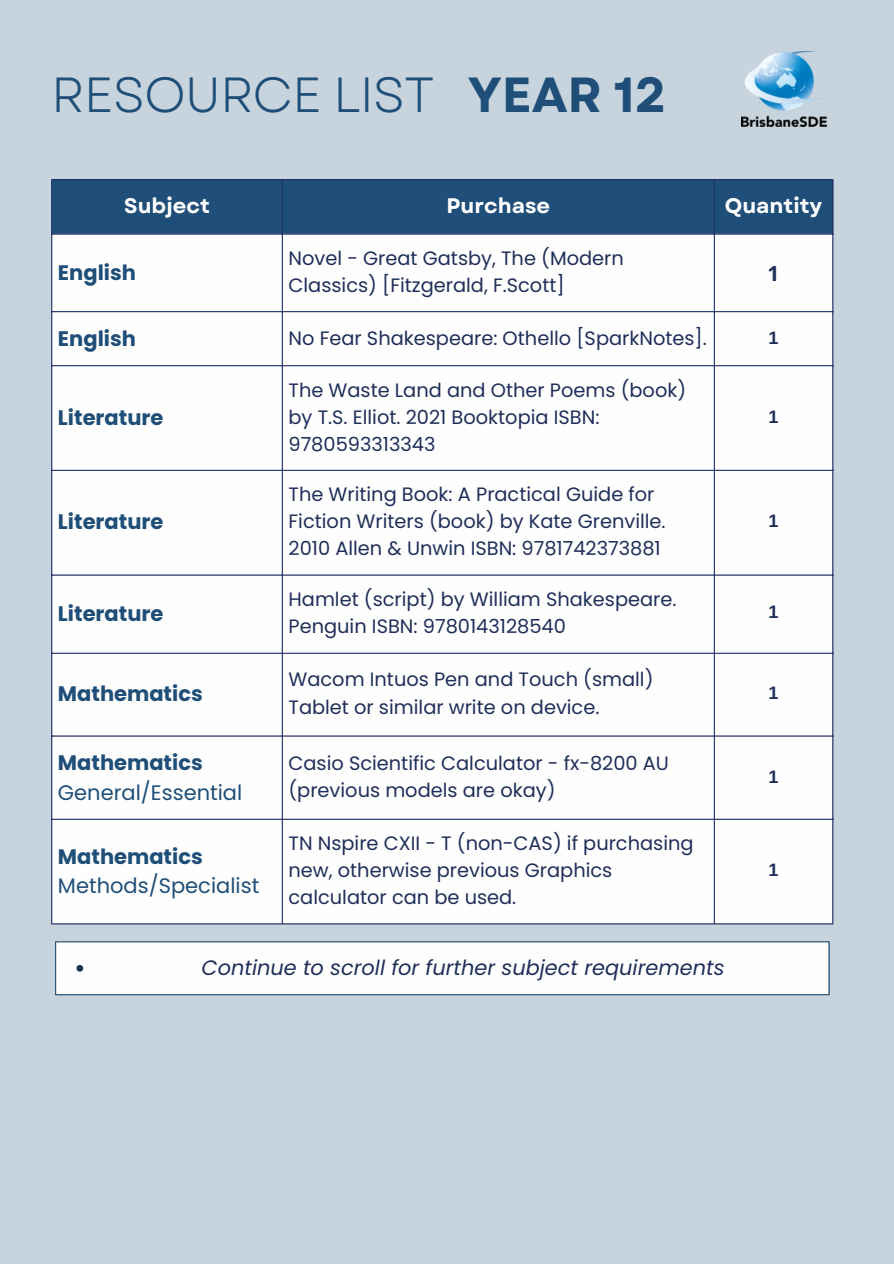
<style>
.page{position:relative;width:894px;height:1264px;background:#fff}
.page>*{position:absolute;margin:0;border:0;box-sizing:border-box;transform-origin:0 0}
.t1{font:49.2px "Garet";letter-spacing:-.02em;color:#1f4e78}
.t2{font:700 49.2px "Garet";color:#1f4e78}
.t3{font:21px/29.2px "Poppins";color:#1f4e78}
.t4{font:700 21px "Poppins";color:#1f4e78}
.t5{font:700 21px "Garet";color:#fff}
.t6{font:italic 20.85px "Poppins";color:#202f5a}
.t7{font:700 20.85px "Open Sans";color:#202f5a}
.t8{font:19.35px/27px "Poppins";color:#202f5a}
.t9{font:700 18px "Arimo";color:#202f5a}
.s1{font-weight:700}
</style>
<div class="page">
<div style="left:0;top:0;width:893px;height:1263px;background:#c7d4dd"></div>
<div style="left:52px;top:180px;width:780px;height:53px;background:#1f4e78"></div>
<div style="left:52px;top:234px;width:780px;height:689px;background:#fefefe"></div>
<hr style="left:51px;top:180px;width:1px;height:743px;background:#23346c">
<hr style="left:282px;top:180px;width:1px;height:743px;background:#23346c">
<hr style="left:713px;top:180px;width:1px;height:743px;background:#23346c">
<hr style="left:832px;top:180px;width:1px;height:743px;background:#23346c">
<hr style="left:51px;top:179px;width:782px;height:1px;background:#23346c">
<hr style="left:51px;top:233px;width:782px;height:1px;background:#23346c">
<hr style="left:51px;top:311px;width:782px;height:1px;background:#23346c">
<hr style="left:51px;top:365px;width:782px;height:1px;background:#23346c">
<hr style="left:51px;top:470px;width:782px;height:1px;background:#23346c">
<hr style="left:51px;top:574px;width:782px;height:1px;background:#23346c">
<hr style="left:51px;top:652px;width:782px;height:2px;background:#23346c">
<hr style="left:51px;top:735px;width:782px;height:1px;background:#23346c">
<hr style="left:51px;top:818px;width:782px;height:1px;background:#23346c">
<hr style="left:51px;top:923px;width:782px;height:1px;background:#23346c">
<img style="left:741px;top:51px;width:84px;height:76px">
<div style="left:55px;top:941px;width:774px;height:54px;background:#fefefe"></div>
<svg style="left:76px;top:964px;width:7px;height:7px"></svg>
<hr style="left:55px;top:942px;width:1px;height:52px;background:#1f4e78">
<hr style="left:828px;top:942px;width:1px;height:52px;background:#1f4e78">
<hr style="left:55px;top:941px;width:774px;height:1px;background:#1f4e78">
<hr style="left:55px;top:994px;width:774px;height:1px;background:#1f4e78">
<p class="t1" style="left:51px;top:60px;width:385px">RESOURCE LIST</p>
<p class="t2" style="left:467px;top:59px;width:200px">YEAR 12</p>
<h1 class="t5" style="left:124px;top:190px;width:87px">Subject</h1>
<p class="t5" style="left:446px;top:190px;width:105px">Purchase</p>
<p class="t5" style="left:724px;top:190px;width:99px">Quantity</p>
<p class="t4" style="left:58px;top:257px;width:79px">English</p>
<p class="t8" style="left:288px;top:245px;width:336px">Novel - Great Gatsby, The (Modern<br>Classics) [Fitzgerald, F.Scott]</p>
<p class="t7" style="left:767px;top:258px;width:13px">1</p>
<p class="t4" style="left:58px;top:324px;width:79px">English</p>
<p class="t8" style="left:288px;top:324px;width:419px">No Fear Shakespeare: Othello [SparkNotes].</p>
<p class="t9" style="left:768px;top:327px;width:12px">1</p>
<p class="t4" style="left:58px;top:403px;width:107px">Literature</p>
<p class="t4" style="left:58px;top:507px;width:107px">Literature</p>
<p class="t4" style="left:58px;top:598px;width:107px">Literature</p>
<p class="t4" style="left:58px;top:679px;width:146px">Mathematics</p>
<p class="t8" style="left:288px;top:376px;width:399px">The Waste Land and Other Poems (book) by T.S. Elliot. 2021 Booktopia ISBN:<br>9780593313343</p>
<p class="t8" style="left:288px;top:481px;width:378px">The Writing Book: A Practical Guide for<br>Fiction Writers (book) by Kate Grenville.<br>2010 Allen &amp; Unwin ISBN: 9781742373881</p>
<p class="t8" style="left:288px;top:585px;width:389px">Hamlet (script) by William Shakespeare.<br>Penguin ISBN: 9780143128540</p>
<p class="t8" style="left:288px;top:666px;width:366px">Wacom Intuos Pen and Touch (small)<br>Tablet or similar write on device.</p>
<p class="t3" style="left:58px;top:748px;width:186px"><span class="s1">Mathematics<br></span>General/Essential</p>
<p class="t8" style="left:288px;top:750px;width:382px">Casio Scientific Calculator - fx-8200 AU (previous models are okay)</p>
<p class="t3" style="left:58px;top:841px;width:203px"><span class="s1">Mathematics<br></span>Methods/Specialist</p>
<p class="t8" style="left:288px;top:830px;width:406px">TN Nspire CXII - T (non-CAS) if purchasing new, otherwise previous Graphics calculator can be used.</p>
<p class="t6" style="left:201px;top:953px;width:524px">Continue to scroll for further subject requirements</p>
<p class="t9" style="left:768px;top:406px;width:12px">1</p>
<p class="t9" style="left:768px;top:511px;width:12px">1</p>
<p class="t9" style="left:768px;top:602px;width:12px">1</p>
<p class="t9" style="left:768px;top:682px;width:12px">1</p>
<p class="t9" style="left:768px;top:766px;width:12px">1</p>
<p class="t9" style="left:768px;top:859px;width:12px">1</p>
</div>
